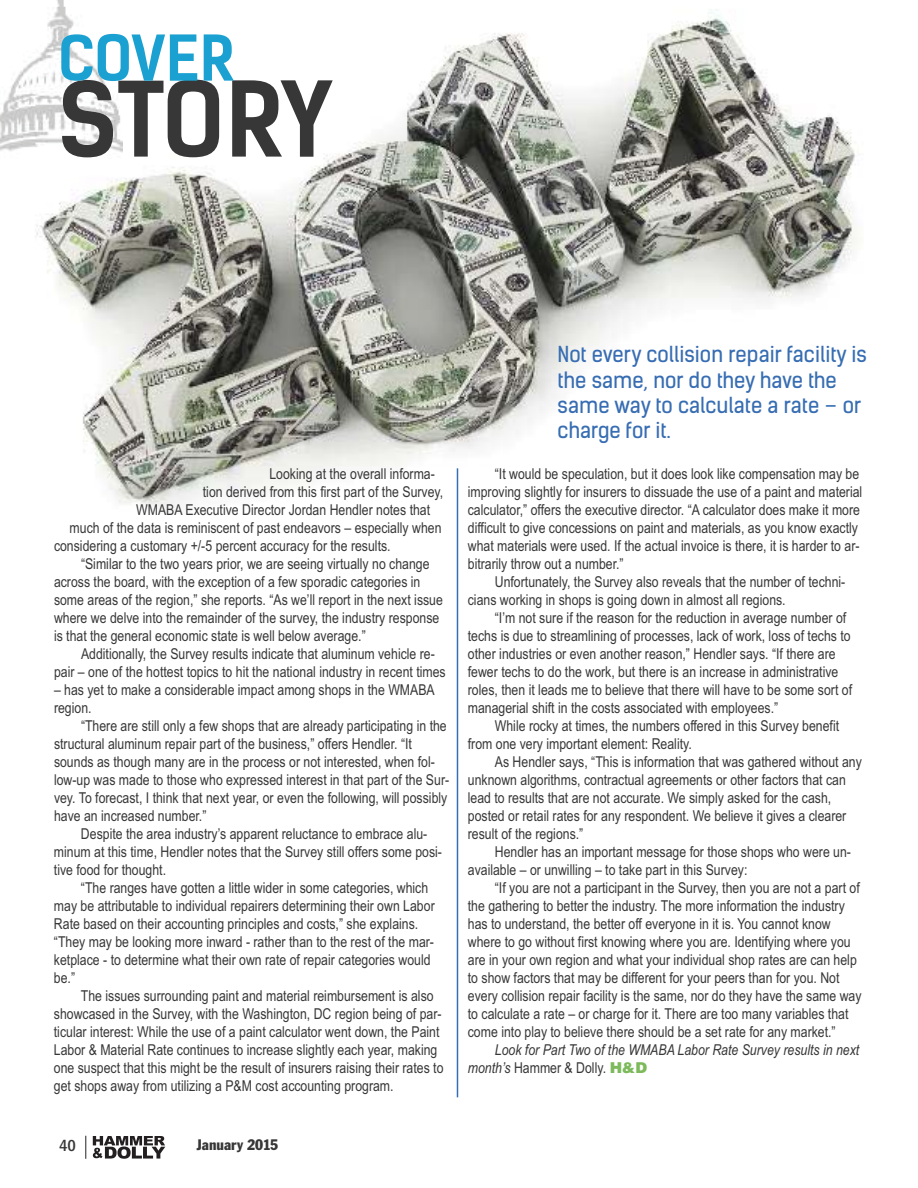
<style>
.page{position:relative;width:918px;height:1188px;background:#fff}
.page>*{position:absolute;margin:0;border:0;box-sizing:border-box;transform-origin:0 0}
.t1{font:700 99px "Kelson Sans";letter-spacing:-.015em;color:#373738}
.t2{font:700 60px "Kelson Sans";letter-spacing:-.01em;color:#1aa1d1}
.t3{font:21px/25.2px "Kelson Sans";color:#376db2}
.t4{font:700 16.5px "Franklin Gothic Cond";color:#373738}
.t5{font:15px/18px "Arial Narrow";color:#373738}
.t6{font:italic 15px/18px "Arial Narrow";color:#373738}
.t7{font:condensed 15px "Franklin Gothic";color:#373738}
.s1{font-style:normal}
.s2{font-family:"Helvetica";font-weight:900;font-style:normal;color:#7cba5b}
</style>
<div class="page">
<img style="left:35px;top:9px;width:823px;height:504px">
<svg style="left:93px;top:1136px;width:72px;height:23px"></svg>
<svg style="left:85px;top:1136px;width:1px;height:23px"></svg>
<img style="left:0;top:0;width:122px;height:158px">
<hr style="left:457px;top:468px;width:1px;height:629px;background:#376db2">
<h2 class="t2" style="left:58px;top:25px;width:179px">COVER</h2>
<h1 class="t1" style="left:58px;top:65px;width:276px">STORY</h1>
<p class="t5" style="left:269px;top:466px;width:167px">Looking at the overall informa-</p>
<p class="t5" style="left:203px;top:484px;width:242px">tion derived from this first part of the Survey,</p>
<p class="t5" style="left:136px;top:502px;width:295px">WMABA Executive Director Jordan Hendler notes that</p>
<p class="t5" style="left:70px;top:520px;width:373px">much of the data is reminiscent of past endeavors – especially when</p>
<p class="t5" style="left:54px;top:538px;width:338px">considering a customary +/-5 percent accuracy for the results.</p>
<p class="t5" style="left:81px;top:556px;width:350px">“Similar to the two years prior, we are seeing virtually no change</p>
<p class="t5" style="left:54px;top:574px;width:368px">across the board, with the exception of a few sporadic categories in</p>
<p class="t5" style="left:54px;top:592px;width:391px">some areas of the region,” she reports. “As we’ll report in the next issue</p>
<p class="t5" style="left:54px;top:610px;width:387px">where we delve into the remainder of the survey, the industry response</p>
<p class="t5" style="left:54px;top:628px;width:313px">is that the general economic state is well below average.”</p>
<p class="t5" style="left:81px;top:646px;width:355px">Additionally, the Survey results indicate that aluminum vehicle re-</p>
<p class="t5" style="left:54px;top:664px;width:393px">pair – one of the hottest topics to hit the national industry in recent times</p>
<p class="t5" style="left:54px;top:682px;width:382px">– has yet to make a considerable impact among shops in the WMABA region.</p>
<p class="t5" style="left:54px;top:718px;width:397px;text-indent:27px">“There are still only a few shops that are already participating in the structural aluminum repair part of the business,” offers Hendler. “It sounds as though many are in the process or not interested, when fol&shy;low-up was made to those who expressed interest in that part of the Sur&shy;vey. To forecast, I think that next year, or even the following, will possibly have an increased number.”</p>
<p class="t5" style="left:54px;top:826px;width:390px;text-indent:27px">Despite the area industry’s apparent reluctance to embrace alu&shy;minum at this time, Hendler notes that the Survey still offers some posi&shy;tive food for thought.</p>
<p class="t5" style="left:54px;top:880px;width:382px;text-indent:27px">“The ranges have gotten a little wider in some categories, which may be attributable to individual repairers determining their own Labor Rate based on their accounting principles and costs,” she explains. “They may be looking more inward - rather than to the rest of the mar&shy;ketplace - to determine what their own rate of repair categories would be.”</p>
<p class="t5" style="left:54px;top:988px;width:391px;text-indent:27px">The issues surrounding paint and material reimbursement is also showcased in the Survey, with the Washington, DC region being of par&shy;ticular interest: While the use of a paint calculator went down, the Paint Labor &amp; Material Rate continues to increase slightly each year, making one suspect that this might be the result of insurers raising their rates to get shops away from utilizing a P&amp;M cost accounting program.</p>
<p class="t4" style="left:59px;top:1136px;width:18px">40</p>
<p class="t7" style="left:197px;top:1139px;width:83px">January 2015</p>
<h3 class="t3" style="left:558px;top:345px;width:311px">Not every collision repair facility is the same, nor do they have the same way to calculate a rate – or charge for it.</h3>
<p class="t5" style="left:468px;top:466px;width:396px;text-indent:27px">“It would be speculation, but it does look like compensation may be improving slightly for insurers to dissuade the use of a paint and material calculator,” offers the executive director. “A calculator does make it more difficult to give concessions on paint and materials, as you know exactly what materials were used. If the actual invoice is there, it is harder to ar&shy;bitrarily throw out a number.”</p>
<p class="t5" style="left:468px;top:574px;width:379px;text-indent:27px">Unfortunately, the Survey also reveals that the number of techni&shy;cians working in shops is going down in almost all regions.</p>
<p class="t5" style="left:468px;top:610px;width:386px;text-indent:27px">“I’m not sure if the reason for the reduction in average number of techs is due to streamlining of processes, lack of work, loss of techs to other industries or even another reason,” Hendler says. “If there are fewer techs to do the work, but there is an increase in administrative roles, then it leads me to believe that there will have to be some sort of managerial shift in the costs associated with employees.”</p>
<p class="t5" style="left:468px;top:718px;width:373px;text-indent:27px">While rocky at times, the numbers offered in this Survey benefit from one very important element: Reality.</p>
<p class="t5" style="left:468px;top:754px;width:396px;text-indent:27px">As Hendler says, “This is information that was gathered without any unknown algorithms, contractual agreements or other factors that can lead to results that are not accurate. We simply asked for the cash, posted or retail rates for any respondent. We believe it gives a clearer result of the regions.”</p>
<p class="t5" style="left:468px;top:844px;width:385px;text-indent:27px">Hendler has an important message for those shops who were un&shy;available – or unwilling – to take part in this Survey:</p>
<p class="t5" style="left:468px;top:880px;width:395px;text-indent:27px">“If you are not a participant in the Survey, then you are not a part of the gathering to better the industry. The more information the industry has to understand, the better off everyone in it is. You cannot know where to go without first knowing where you are. Identifying where you are in your own region and what your individual shop rates are can help to show factors that may be different for your peers than for you. Not every collision repair facility is the same, nor do they have the same way to calculate a rate – or charge for it. There are too many variables that come into play to believe there should be a set rate for any market.”</p>
<p class="t6" style="left:468px;top:1041px;width:393px;text-indent:27px">Look for Part Two of the WMABA Labor Rate Survey results in next month’s <span class="s1">Hammer &amp; Dolly.</span> <span class="s2">H&amp;D</span></p>
</div>
